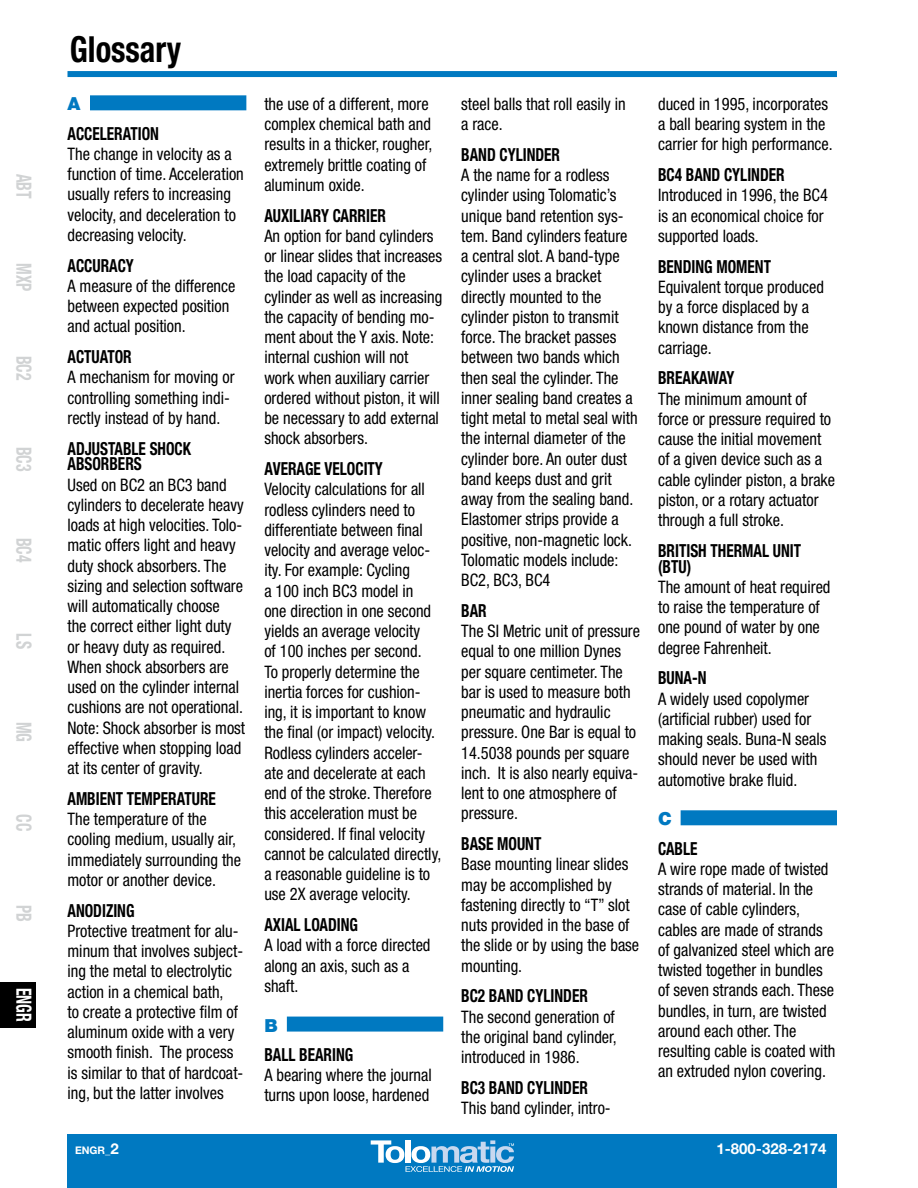
<style>
.page{position:relative;width:918px;height:1188px;background:#fff}
.page>*{position:absolute;margin:0;border:0;box-sizing:border-box;transform-origin:0 0}
.t1{font:700 condensed 36px "Helvetica Neue LT Std";color:#000;scale:.9 1}
.t2{font:700 condensed 21px "Helvetica Neue LT Std";color:#d1d3d4;scale:.75 1}
.t3{font:700 condensed 21px "Helvetica Neue LT Std";color:#fff;scale:.75 1}
.t4{font:700 condensed 18px/15.8px "Helvetica Neue LT Std";color:#000;scale:.85 1}
.t5{font:900 18px "Helvetica Neue LT Std";color:#0079c1}
.t6{font:condensed 17.25px/20.2px "Helvetica Neue LT Std";color:#000;scale:.95 1}
.t7{font:700 15px "Helvetica Neue LT Std";color:#fff}
.t8{font:700 10.5px "Helvetica Neue LT Std";color:#fff}
.s1{font-size:15px}
</style>
<div class="page">
<div style="left:68px;top:71px;width:769px;height:6px;background:#0079c1"></div>
<div style="left:68px;top:1134px;width:769px;height:54px;background:#0079c1"></div>
<svg style="left:371px;top:1140px;width:143px;height:32px"></svg>
<div style="left:90px;top:95px;width:156px;height:15px;background:#0079c1"></div>
<div style="left:287px;top:1017px;width:156px;height:15px;background:#0079c1"></div>
<div style="left:681px;top:810px;width:156px;height:15px;background:#0079c1"></div>
<div style="left:0;top:982px;width:36px;height:46px;background:#000"></div>
<p class="t2" style="left:37px;top:174px;width:35px;rotate:90deg">ABT</p>
<p class="t2" style="left:37px;top:263px;width:39px;rotate:90deg">MXP</p>
<p class="t2" style="left:37px;top:356px;width:35px;rotate:90deg">BC2</p>
<p class="t2" style="left:37px;top:447px;width:35px;rotate:90deg">BC3</p>
<p class="t2" style="left:37px;top:538px;width:35px;rotate:90deg">BC4</p>
<p class="t2" style="left:37px;top:633px;width:22px;rotate:90deg">LS</p>
<p class="t2" style="left:37px;top:722px;width:29px;rotate:90deg">MG</p>
<p class="t2" style="left:37px;top:814px;width:24px;rotate:90deg">CC</p>
<p class="t2" style="left:37px;top:905px;width:24px;rotate:90deg">PB</p>
<p class="t3" style="left:37px;top:988px;width:47px;rotate:90deg">ENGR</p>
<h1 class="t1" style="left:70px;top:27px;width:125px">Glossary</h1>
<p class="t5" style="left:68px;top:93px;width:14px">A</p>
<p class="t4" style="left:68px;top:125px;width:109px">ACCELERATION</p>
<p class="t6" style="left:68px;top:144px;width:187px">The change in velocity as a function of time. Acceleration usually refers to increasing velocity, and deceleration to decreasing velocity.</p>
<p class="t4" style="left:68px;top:257px;width:80px">ACCURACY</p>
<p class="t6" style="left:68px;top:276px;width:178px">A measure of the difference between expected position and actual position.</p>
<p class="t4" style="left:68px;top:349px;width:77px">ACTUATOR</p>
<p class="t6" style="left:68px;top:367px;width:177px">A mechanism for moving or controlling something indi&shy;rectly instead of by hand.</p>
<p class="t4" style="left:68px;top:440px;width:147px">ADJUSTABLE SHOCK<br>ABSORBERS</p>
<p class="t6" style="left:68px;top:474px;width:189px">Used on BC2 an BC3 band cylinders to decelerate heavy loads at high velocities. Tolo&shy;matic offers light and heavy duty shock absorbers. The sizing and selection software will automatically choose<br>the correct either light duty or heavy duty as required.<br>When shock absorbers are used on the cylinder internal cushions are not operational.<br>Note: Shock absorber is most effective when stopping load at its center of gravity.</p>
<p class="t4" style="left:68px;top:790px;width:176px">AMBIENT TEMPERATURE</p>
<p class="t6" style="left:68px;top:809px;width:184px">The temperature of the cooling medium, usually air, immediately surrounding the motor or another device.</p>
<p class="t4" style="left:68px;top:902px;width:80px">ANODIZING</p>
<p class="t6" style="left:68px;top:921px;width:187px">Protective treatment for alu&shy;minum that involves subject&shy;ing the metal to electrolytic action in a chemical bath,<br>to create a protective film of aluminum oxide with a very smooth finish. The process is similar to that of hardcoat&shy;ing, but the latter involves</p>
<p class="t6" style="left:264px;top:93px;width:178px">the use of a different, more complex chemical bath and results in a thicker, rougher, extremely brittle coating of aluminum oxide.</p>
<p class="t4" style="left:264px;top:207px;width:145px">AUXILIARY CARRIER</p>
<p class="t6" style="left:264px;top:225px;width:189px">An option for band cylinders or linear slides that increases the load capacity of the cylinder as well as increasing the capacity of bending mo&shy;ment about the Y axis. Note: internal cushion will not work when auxiliary carrier ordered without piston, it will be necessary to add external shock absorbers.</p>
<p class="t4" style="left:264px;top:461px;width:141px">AVERAGE VELOCITY</p>
<p class="t6" style="left:264px;top:479px;width:188px">Velocity calculations for all rodless cylinders need to differentiate between final velocity and average veloc&shy;ity. For example: Cycling<br>a 100 inch BC3 model in<br>one direction in one second yields an average velocity<br>of 100 inches per second.<br>To properly determine the inertia forces for cushion&shy;ing, it is important to know the final (or impact) velocity.<br>Rodless cylinders acceler&shy;ate and decelerate at each end of the stroke. Therefore this acceleration must be considered. If final velocity cannot be calculated directly, a reasonable guideline is to use 2X average velocity.</p>
<p class="t4" style="left:264px;top:917px;width:112px">AXIAL LOADING</p>
<p class="t6" style="left:264px;top:935px;width:176px">A load with a force directed along an axis, such as a shaft.</p>
<p class="t5" style="left:264px;top:1014px;width:15px">B</p>
<p class="t4" style="left:264px;top:1046px;width:106px">BALL BEARING</p>
<p class="t6" style="left:264px;top:1065px;width:178px">A bearing where the journal turns upon loose, hardened</p>
<p class="t6" style="left:461px;top:93px;width:175px">steel balls that roll easily in a race.</p>
<p class="t4" style="left:461px;top:146px;width:118px">BAND CYLINDER</p>
<p class="t6" style="left:461px;top:165px;width:187px">A the name for a rodless cylinder using Tolomatic’s unique band retention sys&shy;tem. Band cylinders feature a central slot. A band-type cylinder uses a bracket directly mounted to the cylinder piston to transmit force. The bracket passes between two bands which then seal the cylinder. The inner sealing band creates a tight metal to metal seal with the internal diameter of the cylinder bore. An outer dust band keeps dust and grit away from the sealing band.<br>Elastomer strips provide a positive, non-magnetic lock.<br>Tolomatic models include:<br>BC2, BC3, BC4</p>
<p class="t4" style="left:461px;top:602px;width:32px">BAR</p>
<p class="t6" style="left:461px;top:621px;width:190px">The SI Metric unit of pressure equal to one million Dynes per square centimeter. The bar is used to measure both pneumatic and hydraulic pressure. One Bar is equal to<br>14.5038 pounds per square inch. It is also nearly equiva&shy;lent to one atmosphere of pressure.</p>
<p class="t4" style="left:461px;top:836px;width:96px">BASE MOUNT</p>
<p class="t6" style="left:461px;top:854px;width:189px">Base mounting linear slides may be accomplished by fastening directly to “T” slot nuts provided in the base of the slide or by using the base mounting.</p>
<p class="t4" style="left:461px;top:988px;width:150px">BC2 BAND CYLINDER</p>
<p class="t6" style="left:461px;top:1006px;width:165px;text-align:justify">The second generation of the original band cylinder, introduced in 1986.</p>
<p class="t4" style="left:461px;top:1079px;width:150px">BC3 BAND CYLINDER</p>
<p class="t6" style="left:461px;top:1098px;width:159px">This band cylinder, intro-</p>
<p class="t6" style="left:658px;top:93px;width:183px">duced in 1995, incorporates a ball bearing system in the carrier for high performance.</p>
<p class="t4" style="left:658px;top:167px;width:150px">BC4 BAND CYLINDER</p>
<p class="t6" style="left:658px;top:185px;width:180px">Introduced in 1996, the BC4 is an economical choice for supported loads.</p>
<p class="t4" style="left:658px;top:258px;width:134px">BENDING MOMENT</p>
<p class="t6" style="left:658px;top:276px;width:176px">Equivalent torque produced by a force displaced by a known distance from the carriage.</p>
<p class="t4" style="left:658px;top:370px;width:91px">BREAKAWAY</p>
<p class="t6" style="left:658px;top:388px;width:188px">The minimum amount of force or pressure required to cause the initial movement of a given device such as a cable cylinder piston, a brake piston, or a rotary actuator through a full stroke.</p>
<p class="t4" style="left:658px;top:542px;width:170px">BRITISH THERMAL UNIT (BTU)</p>
<p class="t6" style="left:658px;top:576px;width:183px">The amount of heat required to raise the temperature of one pound of water by one degree Fahrenheit.</p>
<p class="t4" style="left:658px;top:670px;width:59px">BUNA-N</p>
<p class="t6" style="left:658px;top:688px;width:179px">A widely used copolymer (artificial rubber) used for making seals. Buna-N seals should never be used with automotive brake fluid.</p>
<p class="t5" style="left:658px;top:808px;width:15px">C</p>
<p class="t4" style="left:658px;top:840px;width:48px">CABLE</p>
<p class="t6" style="left:658px;top:858px;width:188px">A wire rope made of twisted strands of material. In the case of cable cylinders, cables are made of strands of galvanized steel which are twisted together in bundles of seven strands each. These bundles, in turn, are twisted around each other. The resulting cable is coated with an extruded nylon covering.</p>
<p class="t8" style="left:75px;top:1144px;width:45px">ENGR_<span class="s1">2</span></p>
<p class="t7" style="left:716px;top:1140px;width:112px">1-800-328-2174</p>
</div>
